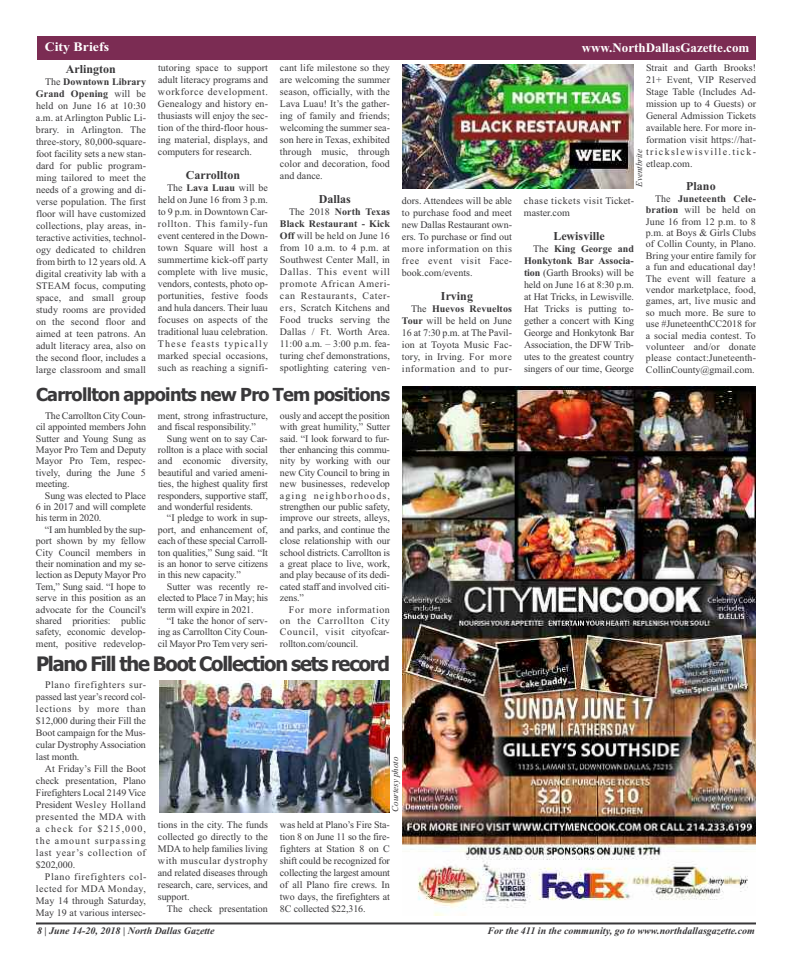
<style>
.page{position:relative;width:792px;height:972px;background:#fff}
.page>*{position:absolute;margin:0;border:0;box-sizing:border-box;transform-origin:0 0}
.t1{font:700 20px "Tahoma";letter-spacing:-.06em;color:#39383a}
.t2{font:700 18px "Tahoma";letter-spacing:-.04em;color:#39383a}
.t3{font:700 13px "Times New Roman";color:#fff}
.t4{font:700 13px "Times New Roman";color:#fff;scale:1.07 1}
.t5{font:700 12px "Times New Roman";color:#39383a}
.t6{font:10px/12px "Times New Roman";color:#39383a;text-align:justify}
.t7{font:italic 700 10px "Times New Roman";color:#39383a}
.t8{font:10px/12px "Times New Roman";letter-spacing:.05em;color:#39383a}
.t9{font:italic 9px "Times New Roman";color:#39383a}
.s1{font-weight:700}
</style>
<div class="page">
<div style="left:37px;top:36px;width:719px;height:24px;background:#7b2c53"></div>
<hr style="left:36px;top:922px;width:720px;height:2px;background:#39383a">
<img style="left:403px;top:387px;width:352px;height:528px">
<img style="left:160px;top:681px;width:230px;height:131px">
<img style="left:402px;top:64px;width:232px;height:124px">
<h3 class="t4" style="left:45px;top:39px;width:62px">City Briefs</h3>
<p class="t5" style="left:66px;top:61px;width:52px">Arlington</p>
<p class="t6" style="left:36px;top:75px;width:112px;text-indent:9px">The <span class="s1">Downtown Library Grand Opening</span> will be held on June 16 at 10:30 a.m. at Arlington Public Li&shy;brary. in Arlington. The three-story, 80,000-square&shy;foot facility sets a new stan&shy;dard for public program&shy;ming tailored to meet the needs of a growing and di&shy;verse population. The first floor will have customized collections, play areas, in&shy;teractive activities, technol&shy;ogy dedicated to children from birth to 12 years old. A digital creativity lab with a STEAM focus, computing space, and small group study rooms are provided on the second floor and aimed at teen patrons. An adult literacy area, also on the second floor, includes a large classroom and small</p>
<p class="t6" style="left:158px;top:62px;width:112px">tutoring space to support adult literacy programs and workforce development.<br>Genealogy and history en&shy;thusiasts will enjoy the sec&shy;tion of the third-floor hous&shy;ing material, displays, and computers for research.</p>
<p class="t5" style="left:186px;top:168px;width:56px">Carrollton</p>
<p class="t6" style="left:158px;top:182px;width:112px;text-indent:9px">The <span class="s1">Lava Luau</span> will be held on June 16 from 3 p.m. to 9 p.m. in Downtown Car&shy;rollton. This family-fun event centered in the Down&shy;town Square will host a summertime kick-off party complete with live music, vendors, contests, photo op&shy;portunities, festive foods and hula dancers. Their luau focuses on aspects of the traditional luau celebration.<br>These feasts typically marked special occasions, such as reaching a signifi-</p>
<p class="t6" style="left:280px;top:62px;width:112px">cant life milestone so they are welcoming the summer season, officially, with the Lava Luau! It’s the gather&shy;ing of family and friends; welcoming the summer sea&shy;son here in Texas, exhibited through music, through color and decoration, food and dance.</p>
<p class="t5" style="left:319px;top:192px;width:34px">Dallas</p>
<p class="t6" style="left:280px;top:206px;width:112px;text-indent:9px">The 2018 <span class="s1">North Texas Black Restaurant - Kick Off</span> will be held on June 16 from 10 a.m. to 4 p.m. at Southwest Center Mall, in Dallas. This event will promote African Ameri&shy;can Restaurants, Cater&shy;ers, Scratch Kitchens and Food trucks serving the Dallas / Ft. Worth Area.<br>11:00 a.m. – 3:00 p.m. fea&shy;turing chef demonstrations, spotlighting catering ven-</p>
<p class="t6" style="left:402px;top:195px;width:112px">dors. Attendees will be able to purchase food and meet new Dallas Restaurant own&shy;ers. To purchase or find out more information on this free event visit Face&shy;book.com/events.</p>
<p class="t5" style="left:441px;top:289px;width:34px">Irving</p>
<p class="t6" style="left:402px;top:303px;width:112px;text-indent:9px">The <span class="s1">Huevos Revueltos Tour</span> will be held on June 16 at 7:30 p.m. at The Pavil&shy;ion at Toyota Music Fac&shy;tory, in Irving. For more information and to pur-</p>
<h2 class="t2" style="left:36px;top:384px;width:356px">Carrollton appoints new Pro Tem positions</h2>
<p class="t6" style="left:36px;top:410px;width:112px;line-height:11.4px;text-indent:9px">The Carrollton City Coun&shy;cil appointed members John Sutter and Young Sung as Mayor Pro Tem and Deputy Mayor Pro Tem, respec&shy;tively, during the June 5 meeting.</p>
<p class="t6" style="left:36px;top:489px;width:112px;line-height:11.4px;text-indent:9px">Sung was elected to Place 6 in 2017 and will complete his term in 2020.</p>
<p class="t6" style="left:36px;top:524px;width:112px;line-height:11.4px;text-indent:9px">“I am humbled by the sup&shy;port shown by my fellow City Council members in their nomination and my se&shy;lection as Deputy Mayor Pro Tem,” Sung said. “I hope to serve in this position as an advocate for the Council's shared priorities: public safety, economic develop&shy;ment, positive redevelop-</p>
<p class="t6" style="left:158px;top:410px;width:111px;line-height:11.4px">ment, strong infrastructure, and fiscal responsibility.”</p>
<p class="t6" style="left:158px;top:432px;width:112px;line-height:11.4px;text-indent:9px">Sung went on to say Car&shy;rollton is a place with social and economic diversity, beautiful and varied ameni&shy;ties, the highest quality first responders, supportive staff, and wonderful residents.</p>
<p class="t6" style="left:158px;top:512px;width:112px;line-height:11.4px;text-indent:9px">“I pledge to work in sup&shy;port, and enhancement of, each of these special Carroll&shy;ton qualities,” Sung said. “It is an honor to serve citizens in this new capacity.”</p>
<p class="t6" style="left:158px;top:581px;width:111px;line-height:11.4px;text-indent:9px">Sutter was recently re&shy;elected to Place 7 in May; his term will expire in 2021.</p>
<p class="t6" style="left:158px;top:615px;width:111px;line-height:11.4px;text-indent:9px">“I take the honor of serv&shy;ing as Carrollton City Coun&shy;cil Mayor Pro Tem very seri-</p>
<p class="t6" style="left:280px;top:410px;width:112px;line-height:11.4px">ously and accept the position with great humility,” Sutter said. “I look forward to fur&shy;ther enhancing this commu&shy;nity by working with our new City Council to bring in new businesses, redevelop aging neighborhoods, strengthen our public safety, improve our streets, alleys, and parks, and continue the close relationship with our school districts. Carrollton is a great place to live, work, and play because of its dedi&shy;cated staff and involved citi&shy;zens.”</p>
<p class="t6" style="left:280px;top:603px;width:112px;line-height:11.4px;text-indent:9px">For more information on the Carrollton City Council, visit cityofcar&shy;rollton.com/council.</p>
<h1 class="t1" style="left:36px;top:653px;width:355px">Plano Fill the Boot Collection sets record</h1>
<p class="t6" style="left:36px;top:678px;width:112px;text-indent:9px">Plano firefighters sur&shy;passed last year’s record col&shy;lections by more than $12,000 during their Fill the Boot campaign for the Mus&shy;cular DystrophyAssociation last month.</p>
<p class="t6" style="left:36px;top:762px;width:112px;text-indent:9px">At Friday’s Fill the Boot check presentation, Plano Firefighters Local 2149 Vice President Wesley Holland presented the MDA with a check for $215,000, the amount surpassing last year’s collection of $202,000.</p>
<p class="t6" style="left:36px;top:870px;width:112px;text-indent:9px">Plano firefighters col&shy;lected for MDA Monday, May 14 through Saturday, May 19 at various intersec-</p>
<p class="t9" style="left:390px;top:812px;width:57px;rotate:-90deg">Courtesy photo</p>
<p class="t6" style="left:158px;top:819px;width:112px">tions in the city. The funds collected go directly to the MDA to help families living with muscular dystrophy and related diseases through research, care, services, and support.</p>
<p class="t6" style="left:167px;top:903px;width:102px">The check presentation</p>
<p class="t6" style="left:280px;top:819px;width:112px">was held at Plano’s Fire Sta&shy;tion 8 on June 11 so the fire&shy;fighters at Station 8 on C shift could be recognized for collecting the largest amount of all Plano fire crews. In two days, the firefighters at 8C collected $22,316.</p>
<h3 class="t3" style="left:582px;top:40px;width:169px">www.NorthDallasGazette.com</h3>
<p class="t6" style="left:646px;top:62px;width:112px">Strait and Garth Brooks!<br>21+ Event, VIP Reserved Stage Table (Includes Ad&shy;mission up to 4 Guests) or General Admission Tickets available here. For more in&shy;formation visit https://hat&shy;trickslewisville.tick&shy;etleap.com.</p>
<p class="t5" style="left:686px;top:179px;width:31px">Plano</p>
<p class="t6" style="left:646px;top:193px;width:112px;line-height:11.4px;text-indent:9px">The <span class="s1">Juneteenth Cele&shy;bration</span> will be held on June 16 from 12 p.m. to 8 p.m. at Boys &amp; Girls Clubs of Collin County, in Plano.<br>Bring your entire family for a fun and educational day!<br>The event will feature a vendor marketplace, food, games, art, live music and so much more. Be sure to use #JuneteenthCC2018 for a social media contest. To volunteer and/or donate please contact:Juneteenth-CollinCounty@gmail.com.</p>
<p class="t9" style="left:634px;top:187px;width:39px;rotate:-90deg">Eventbrite</p>
<p class="t8" style="left:524px;top:195px;width:112px">chase tickets visit Ticket&shy;master.com</p>
<p class="t5" style="left:553px;top:229px;width:53px">Lewisville</p>
<p class="t6" style="left:524px;top:243px;width:112px;text-indent:9px">The <span class="s1">King George and Honkytonk Bar Associa&shy;tion</span> (Garth Brooks) will be held on June 16 at 8:30 p.m. at Hat Tricks, in Lewisville.<br>Hat Tricks is putting to&shy;gether a concert with King George and Honkytonk Bar Association, the DFW Trib&shy;utes to the greatest country singers of our time, George</p>
<p class="t7" style="left:37px;top:925px;width:179px">8 | June 14-20, 2018 | North Dallas Gazette</p>
<p class="t7" style="left:488px;top:925px;width:269px">For the 411 in the community, go to www.northdallasgazette.com</p>
</div>
